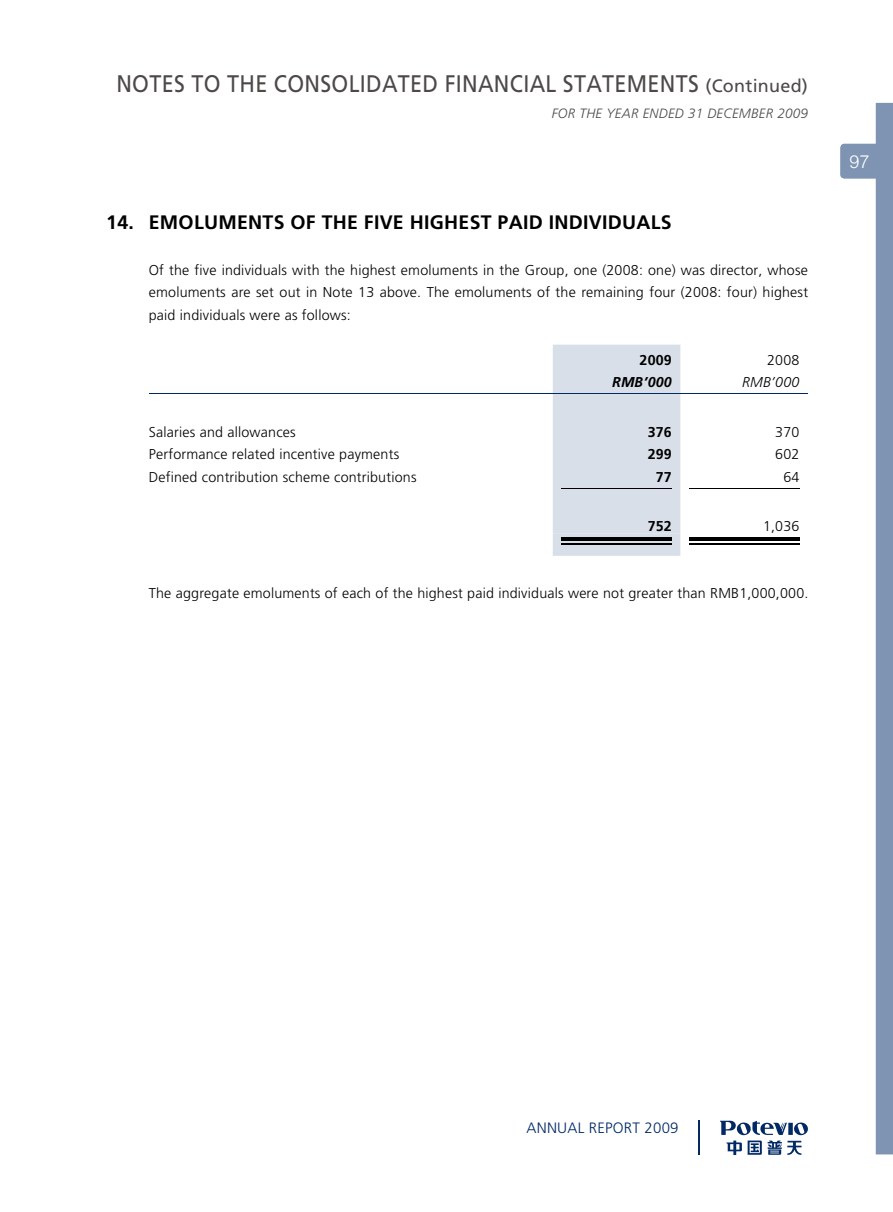
<style>
.page{position:relative;width:893px;height:1212px;background:#fff}
.page>*{position:absolute;margin:0;border:0;box-sizing:border-box;transform-origin:0 0}
.t1{font:24px "Frutiger LT Std";letter-spacing:.015em;color:#4c4948;scale:.9 1}
.t2{font:700 19.5px "Frutiger LT Std";letter-spacing:.015em;color:#000}
.t3{font:300 18px "Helvetica LT Std";color:#fff}
.t4{font:300 15px "Frutiger LT Std";letter-spacing:.015em;color:#002965}
.t5{font:300 14.25px/22.5px "Frutiger LT Std";letter-spacing:.015em;color:#000;text-align:justify}
.t6{font:700 14.25px "Frutiger LT Std";color:#000}
.t7{font:italic 700 14.25px "Frutiger LT Std";letter-spacing:.015em;color:#000}
.t8{font:italic 300 14.25px "Frutiger LT Std";letter-spacing:.015em;color:#000}
.t9{font:italic 300 13.5px "Frutiger LT Std";letter-spacing:.015em;color:#4c4948}
.s1{font-size:18px}
</style>
<div class="page">
<svg style="left:840px;top:103px;width:53px;height:1051px"></svg>
<svg style="left:720px;top:1120px;width:88px;height:35px"></svg>
<hr style="left:699px;top:1121px;width:1px;height:34px;background:#002965">
<div style="left:553px;top:345px;width:127px;height:211px;background:#d9dfe8"></div>
<hr style="left:149px;top:393px;width:404px;height:1px;background:#002965">
<hr style="left:553px;top:393px;width:127px;height:1px;background:#002965">
<hr style="left:680px;top:393px;width:128px;height:1px;background:#002965">
<hr style="left:561px;top:488px;width:111px;height:1px;background:#000">
<hr style="left:689px;top:488px;width:110px;height:1px;background:#000">
<hr style="left:561px;top:537px;width:111px;height:4px;background:#000">
<hr style="left:561px;top:543px;width:111px;height:2px;background:#000">
<hr style="left:689px;top:537px;width:110px;height:4px;background:#000">
<hr style="left:689px;top:543px;width:110px;height:2px;background:#000">
<h1 class="t1" style="left:116px;top:70px;width:770px">NOTES TO THE CONSOLIDATED FINANCIAL STATEMENTS <span class="s1">(Continued)</span></h1>
<p class="t9" style="left:552px;top:105px;width:258px">FOR THE YEAR ENDED 31 DECEMBER 2009</p>
<h2 class="t2" style="left:106px;top:211px;width:567px">14. EMOLUMENTS OF THE FIVE HIGHEST PAID INDIVIDUALS</h2>
<p class="t5" style="left:149px;top:259px;width:661px">Of the five individuals with the highest emoluments in the Group, one (2008: one) was director, whose emoluments are set out in Note 13 above. The emoluments of the remaining four (2008: four) highest paid individuals were as follows:</p>
<p class="t6" style="left:640px;top:351px;width:34px">2009</p>
<p class="t5" style="left:767px;top:349px;width:34px">2008</p>
<p class="t7" style="left:612px;top:374px;width:61px">RMB’000</p>
<p class="t8" style="left:742px;top:374px;width:59px">RMB’000</p>
<p class="t5" style="left:149px;top:421px;width:148px">Salaries and allowances</p>
<p class="t6" style="left:648px;top:423px;width:26px">376</p>
<p class="t5" style="left:775px;top:421px;width:26px">370</p>
<p class="t5" style="left:149px;top:443px;width:252px">Performance related incentive payments</p>
<p class="t6" style="left:648px;top:446px;width:26px">299</p>
<p class="t5" style="left:775px;top:443px;width:26px">602</p>
<p class="t5" style="left:149px;top:466px;width:269px">Defined contribution scheme contributions</p>
<p class="t6" style="left:656px;top:468px;width:18px">77</p>
<p class="t5" style="left:783px;top:466px;width:18px">64</p>
<p class="t6" style="left:648px;top:518px;width:26px">752</p>
<p class="t5" style="left:763px;top:515px;width:38px">1,036</p>
<p class="t5" style="left:149px;top:582px;width:661px">The aggregate emoluments of each of the highest paid individuals were not greater than RMB1,000,000.</p>
<p class="t3" style="left:849px;top:150px;width:22px">97</p>
<p class="t4" style="left:527px;top:1119px;width:153px">ANNUAL REPORT 2009</p>
</div>
